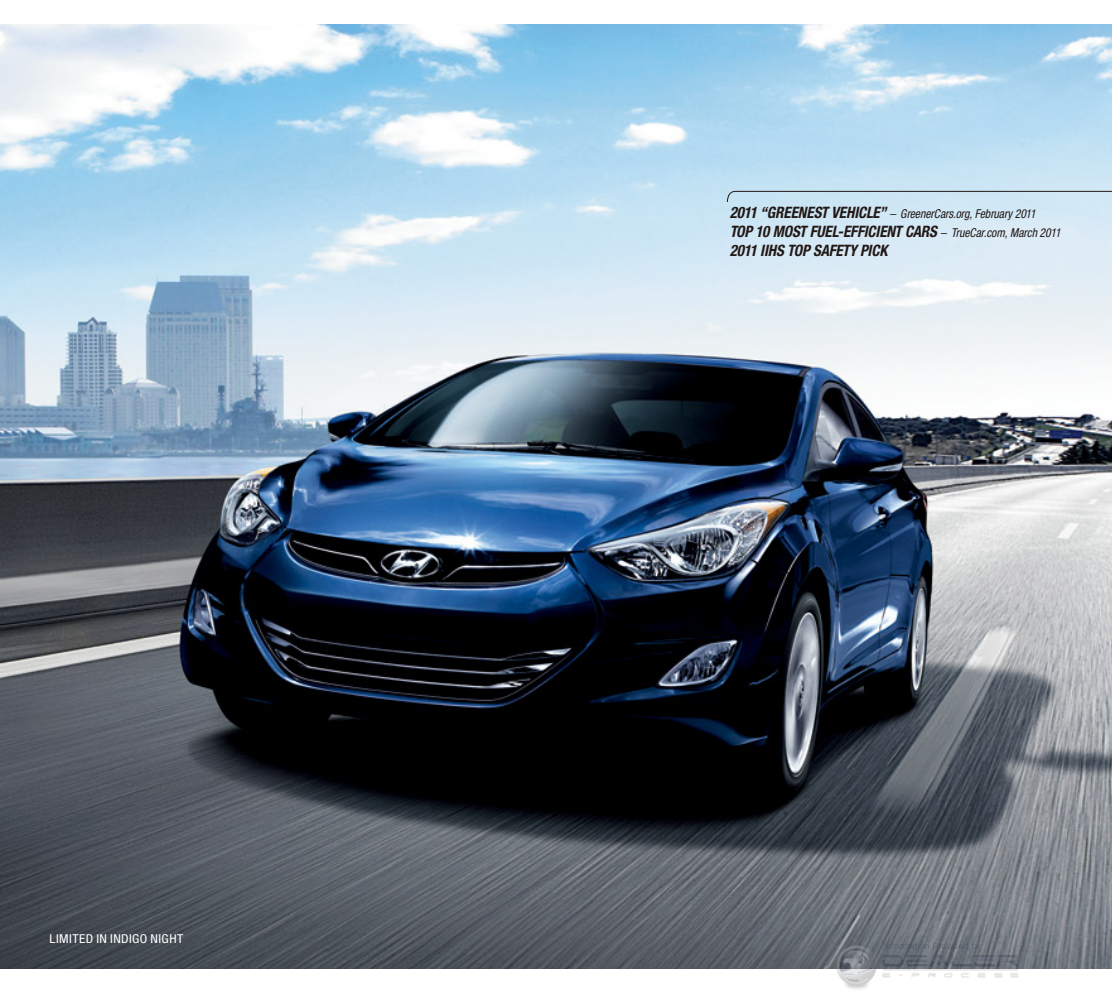
<style>
.page{position:relative;width:1112px;height:993px;background:#fff}
.page>*{position:absolute;margin:0;border:0;box-sizing:border-box;transform-origin:0 0}
.t1{font:italic 700 condensed 15.75px/19.2px "Helvetica Neue LT Std";letter-spacing:-.005em;color:#221815;scale:.95 1}
.t2{font:italic condensed 12.25px "Helvetica Neue LT Std";color:#221815;scale:.95 1}
.t3{font:condensed 12.25px "Helvetica Neue LT Std";letter-spacing:.035em;color:#fff;scale:1.1 1}
.s1{font-weight:700;font-size:15.75px}
.s2{font-family:"Minion Pro";font-style:normal;font-stretch:normal;font-size:15.75px}
.s3{font-family:"Minion Pro";font-weight:400;font-style:normal;font-stretch:normal}
.s4{font-weight:400;font-size:12.25px}
</style>
<div class="page">
<img style="left:0;top:25px;width:1111px;height:942px">
<svg style="left:726px;top:191px;width:385px;height:11px;background:#bed4e2"></svg>
<img style="left:822px;top:896px;width:223px;height:93px">
<p class="t3" style="left:50px;top:931px;width:95px">LIMITED IN INDIGO NIG</p>
<p class="t3" style="left:169px;top:931px;width:14px">HT</p>
<p class="t2" style="left:729px;top:206px;width:323px"><span class="s1">2011 “GREENEST VEHICLE”</span> <span class="s2">–</span> GreenerCars.org, February 2011</p>
<p class="t1" style="left:729px;top:222px;width:350px">TOP 10 MOST FUEL-EFFICIENT CARS <span class="s3">–</span> <span class="s4">TrueCar.com, March 2011<br></span>2011 IIHS TOP SAFETY PICK</p>
</div>
